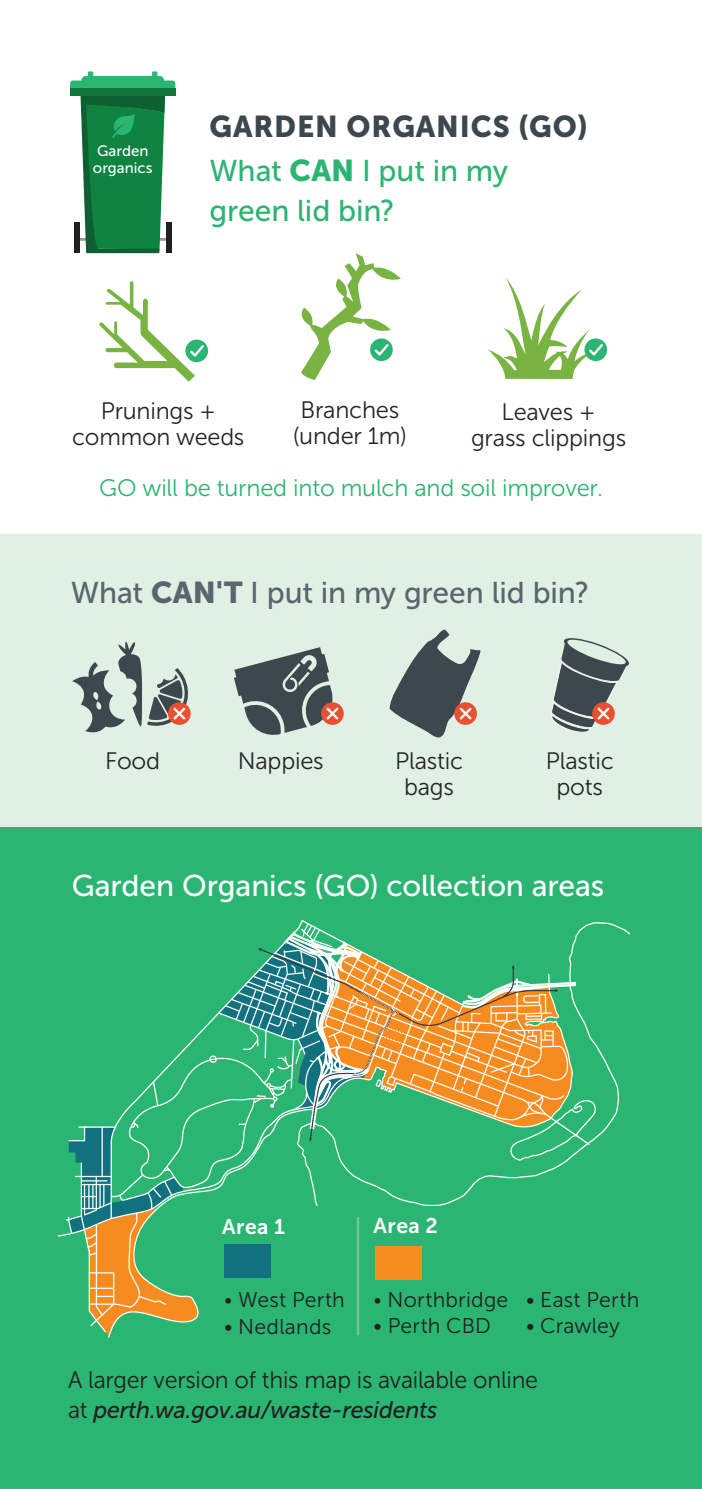
<style>
.page{position:relative;width:702px;height:1489px;background:#fff}
.page>*{position:absolute;margin:0;border:0;box-sizing:border-box;transform-origin:0 0}
.t1{font:30px "Museo Sans 500";letter-spacing:-.005em;color:#fff}
.t2{font:30px "Museo Sans 500";letter-spacing:-.005em;color:#5a666c}
.t3{font:30px/40px "Museo Sans 500";letter-spacing:-.005em;color:#2bb572}
.Dates{font:30px "Museo Sans 900";letter-spacing:.03em;color:#3d474e}
.t4{font:23.75px/26px "Museo Sans 300";letter-spacing:-.01em;color:#232526;text-align:center}
.Dates-2{font:23.75px/30px "Museo Sans 300";letter-spacing:-.01em;color:#231f20}
.Dates-3{font:23.75px "Museo Sans 300";letter-spacing:-.01em;color:#2bb572}
.Body_copy{font:21.25px "Museo Sans 300";letter-spacing:.01em;color:#231f20}
.t5{font:21.25px "Museo Sans 700";letter-spacing:.025em;color:#fff}
.t6{font:15px/17px "Museo Sans 500";color:#fff}
.s1{font-family:"Museo Sans 900"}
.s2{font-family:"Museo Sans 100"}
.s3{font-family:"Museo Sans 500";font-style:italic}
</style>
<div class="page">
<div style="left:0;top:534px;width:702px;height:334px;background:#e0f0e4"></div>
<div style="left:0;top:827px;width:702px;height:661px;background:#2bb572"></div>
<div style="left:185px;top:339px;width:23px;height:23px;background:#2bb572;border-radius:50%"></div>
<svg style="left:99px;top:281px;width:107px;height:101px"></svg>
<div style="left:584px;top:338px;width:23px;height:23px;background:#2bb572;border-radius:50%"></div>
<svg style="left:488px;top:277px;width:117px;height:102px"></svg>
<svg style="left:301px;top:253px;width:100px;height:127px"></svg>
<svg style="left:389px;top:629px;width:91px;height:108px"></svg>
<svg style="left:551px;top:638px;width:78px;height:94px"></svg>
<svg style="left:321px;top:702px;width:23px;height:23px"></svg>
<svg style="left:234px;top:647px;width:106px;height:88px"></svg>
<svg style="left:57px;top:922px;width:539px;height:413px"></svg>
<div style="left:231px;top:1205px;width:421px;height:265px;background:#2bb572"></div>
<div style="left:224px;top:1244px;width:46px;height:33px;background:#11717e"></div>
<svg style="left:70px;top:71px;width:105px;height:17px"></svg>
<hr style="left:78px;top:238px;width:89px;height:2px;background:#97999c">
<div style="left:74px;top:222px;width:6px;height:31px;background:#1f2121"></div>
<div style="left:166px;top:222px;width:5px;height:31px;background:#1f2121"></div>
<div style="left:70px;top:88px;width:105px;height:8px;background:#0f773c"></div>
<svg style="left:80px;top:96px;width:85px;height:157px;background:#20864c"></svg>
<div style="left:375px;top:1246px;width:46px;height:33px;background:#f68b1f"></div>
<hr style="left:357px;top:1216px;width:2px;height:119px;background:#70c593">
<svg style="left:72px;top:641px;width:119px;height:92px"></svg>
<p class="t6" style="left:93px;top:143px;width:61px">Garden organics</p>
<p class="Dates" style="left:209px;top:109px;width:379px">GARDEN ORGANICS (GO)</p>
<h1 class="t3" style="left:209px;top:151px;width:300px">What <span class="s1">CAN</span> I put in my green lid bin?</h1>
<p class="t4" style="left:292px;top:397px;width:116px">Branches (under 1m)</p>
<p class="t4" style="left:72px;top:398px;width:174px">Prunings + common weeds</p>
<p class="t4" style="left:471px;top:398px;width:157px">Leaves +<br>grass clippings</p>
<p class="Dates-3" style="left:99px;top:475px;width:505px">GO will be turned into mulch and soil improver.</p>
<h1 class="t2" style="left:71px;top:576px;width:520px">What <span class="s1">CAN'T</span> I put in my green lid bin?</h1>
<p class="t4" style="left:105px;top:748px;width:57px">Food</p>
<p class="t4" style="left:238px;top:748px;width:87px">Nappies</p>
<p class="t4" style="left:395px;top:748px;width:70px">Plastic bags</p>
<p class="t4" style="left:545px;top:748px;width:70px">Plastic pots</p>
<h1 class="t1" style="left:72px;top:869px;width:534px">Garden Organics (GO) collection areas</h1>
<h2 class="t5" style="left:222px;top:1214px;width:64px">Area 1</h2>
<p class="Body_copy" style="left:224px;top:1288px;width:122px"><span class="s2">•</span> West Perth</p>
<p class="Body_copy" style="left:224px;top:1314px;width:109px">• Nedlands</p>
<h2 class="t5" style="left:373px;top:1213px;width:66px">Area 2</h2>
<p class="Body_copy" style="left:373px;top:1287px;width:136px"><span class="s2">•</span> Northbridge</p>
<p class="Body_copy" style="left:373px;top:1313px;width:119px">• Perth CBD</p>
<p class="Body_copy" style="left:526px;top:1287px;width:115px">• East Perth</p>
<p class="Body_copy" style="left:526px;top:1313px;width:95px">• Crawley</p>
<p class="Dates-2" style="left:68px;top:1365px;width:471px">A larger version of this map is available online at <span class="s3">perth.wa.gov.au/waste-residents</span></p>
</div>
